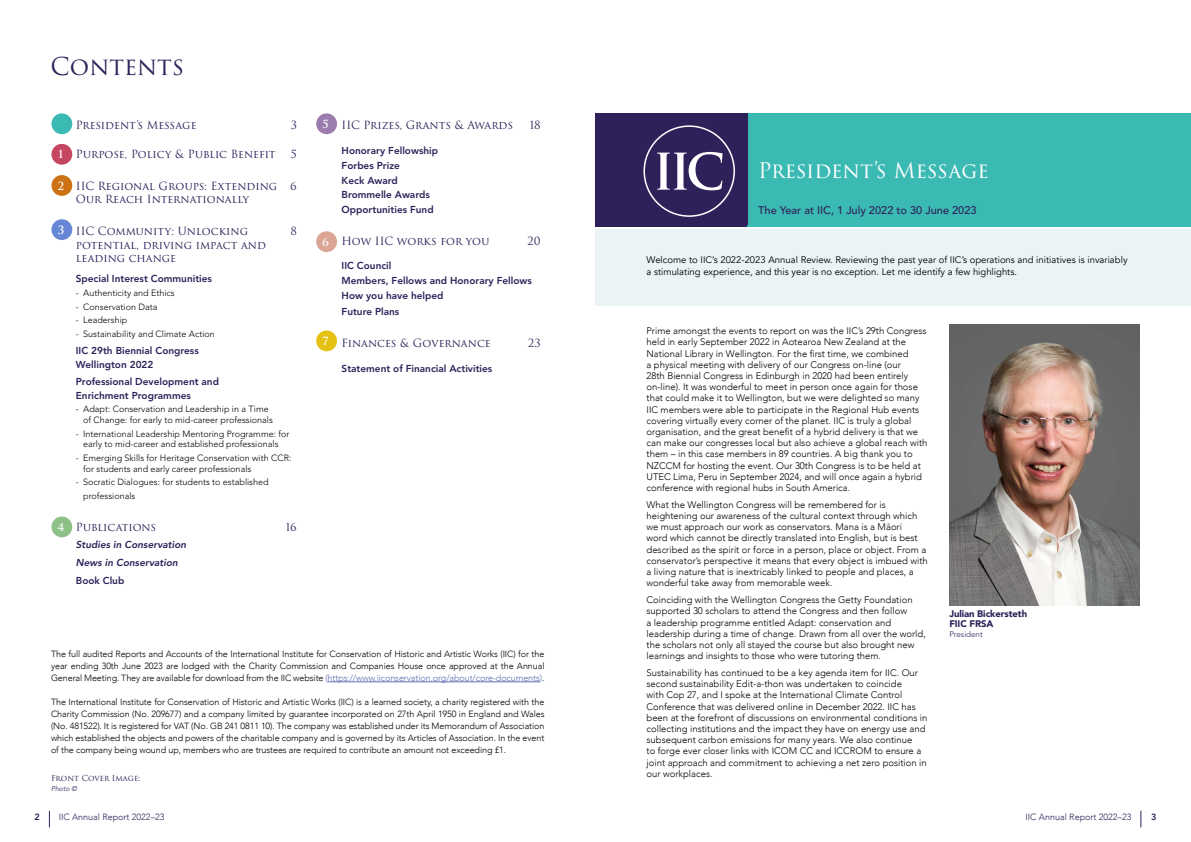
<style>
.page{position:relative;width:1191px;height:842px;background:#fff}
.page>*{position:absolute;margin:0;border:0;box-sizing:border-box;transform-origin:0 0}
.t1{font:24px "Trajan Pro 3";color:#2e2059}
.t2{font:21px "Trajan Pro 3";letter-spacing:-.005em;color:#fff}
.t3{font:11px/13.2px "Trajan Pro 3";color:#2e2059}
.t4{font:500 11px "Avenir LT Std";color:#2e2059}
.t5{font:600 11px "Trajan Pro 3";color:#fff}
.t6{font:800 10px/14.8px "Avenir LT Std";color:#2e2059}
.t7{font:italic 800 10px/17.7px "Avenir LT Std";color:#2e2059}
.t8{font:300 9.5px/11.2px "Avenir";color:#000}
.t9{font:9.5px/12px "Avenir";color:#000}
.t10{font:900 9.5px/10px "Avenir LT Std";letter-spacing:-.01em;color:#2e2059}
.t11{font:300 9px/12px "Avenir";letter-spacing:-.01em;color:#000;text-align:justify}
.t12{font:300 9px/10.8px "Avenir LT Std";color:#000}
.t13{font:300 9px "Avenir";color:#2e2059}
.t14{font:800 9px "Avenir";color:#2e2059}
.t15{font:8px "Trajan Pro 3";color:#2e2059}
.t16{font:300 8px "Avenir LT Std";color:#2e2059}
.t17{font:italic 300 7px "Avenir";color:#2e2059}
.s1{color:#5d6db1}
</style>
<div class="page">
<div style="left:595px;top:230px;width:596px;height:76px;background:#eaf4f4"></div>
<div style="left:51px;top:175px;width:21px;height:21px;background:#cd7214;border-radius:50%"></div>
<div style="left:51px;top:219px;width:21px;height:21px;background:#6686d6;border-radius:50%"></div>
<div style="left:51px;top:516px;width:21px;height:21px;background:#8ec188;border-radius:50%"></div>
<div style="left:316px;top:113px;width:21px;height:21px;background:#9a7dae;border-radius:50%"></div>
<div style="left:595px;top:113px;width:596px;height:114px;background:#3bb9b3"></div>
<div style="left:595px;top:113px;width:152px;height:114px;background:#2e2059"></div>
<svg style="left:643px;top:125px;width:92px;height:92px"></svg>
<div style="left:51px;top:113px;width:21px;height:21px;background:#3bb9b3;border-radius:50%"></div>
<div style="left:51px;top:144px;width:21px;height:21px;background:#c54660;border-radius:50%"></div>
<hr style="left:327px;top:682px;width:213px;height:1px;background:#5d6db1">
<div style="left:316px;top:330px;width:21px;height:21px;background:#e4c113;border-radius:50%"></div>
<div style="left:316px;top:231px;width:21px;height:21px;background:#dba493;border-radius:50%"></div>
<img style="left:949px;top:325px;width:191px;height:280px">
<svg style="left:1140px;top:811px;width:1px;height:16px"></svg>
<svg style="left:49px;top:811px;width:1px;height:16px"></svg>
<h1 class="t1" style="left:51px;top:50px;width:135px">Contents</h1>
<p class="t5" style="left:58px;top:146px;width:6px">1</p>
<p class="t5" style="left:58px;top:178px;width:8px">2</p>
<p class="t5" style="left:58px;top:222px;width:8px">3</p>
<p class="t5" style="left:57px;top:519px;width:8px">4</p>
<p class="t3" style="left:76px;top:119px;width:122px">President’s Message</p>
<p class="t3" style="left:291px;top:119px;width:8px">3</p>
<p class="t3" style="left:76px;top:148px;width:201px">Purpose, Policy &amp; Public Benefit</p>
<p class="t3" style="left:291px;top:148px;width:8px">5</p>
<p class="t3" style="left:76px;top:180px;width:223px">IIC Regional Groups: Extending 6<br>Our Reach Internationally</p>
<p class="t3" style="left:76px;top:225px;width:174px">IIC Community: Unlocking</p>
<p class="t3" style="left:290px;top:225px;width:8px">8</p>
<p class="t3" style="left:76px;top:238px;width:192px">potential, driving impact and leading change</p>
<p class="t6" style="left:76px;top:271px;width:138px">Special Interest Communities</p>
<p class="t12" style="left:76px;top:287px;width:100px">- Authenticity and Ethics</p>
<p class="t12" style="left:76px;top:301px;width:83px">- Conservation Data</p>
<p class="t12" style="left:76px;top:315px;width:53px">- Leadership</p>
<p class="t12" style="left:76px;top:328px;width:141px">- Sustainability and Climate Action</p>
<p class="t6" style="left:76px;top:344px;width:124px;line-height:13.2px">IIC 29th Biennial Congress<br>Wellington 2022</p>
<p class="t6" style="left:76px;top:375px;width:145px;line-height:13.2px">Professional Development and<br>Enrichment Programmes</p>
<p class="t12" style="left:83px;top:404px;width:191px;text-indent:-7px">- Adapt: Conservation and Leadership in a Time of Change: for early to mid-career professionals</p>
<p class="t12" style="left:76px;top:428px;width:215px;text-align:center">- International Leadership Mentoring Programme: for early to mid-career and established professionals</p>
<p class="t12" style="left:83px;top:453px;width:210px;text-indent:-7px">- Emerging Skills for Heritage Conservation with CCR: for students and early career professionals</p>
<p class="t12" style="left:83px;top:476px;width:187px;line-height:13.2px;text-indent:-7px">- Socratic Dialogues: for students to established professionals</p>
<p class="t3" style="left:76px;top:521px;width:82px">Publications</p>
<p class="t3" style="left:286px;top:521px;width:12px">16</p>
<p class="t7" style="left:76px;top:536px;width:112px">Studies in Conservation<br>News in Conservation</p>
<p class="t6" style="left:76px;top:573px;width:50px">Book Club</p>
<p class="t5" style="left:323px;top:116px;width:8px">5</p>
<p class="t5" style="left:322px;top:234px;width:9px">6</p>
<p class="t5" style="left:323px;top:333px;width:8px">7</p>
<p class="t3" style="left:341px;top:119px;width:173px">IIC Prizes, Grants &amp; Awards</p>
<p class="t3" style="left:530px;top:119px;width:12px">18</p>
<p class="t6" style="left:341px;top:143px;width:98px">Honorary Fellowship<br>Forbes Prize<br>Keck Award<br>Brommelle Awards<br>Opportunities Fund</p>
<p class="t3" style="left:341px;top:235px;width:149px">How IIC works for you</p>
<p class="t3" style="left:527px;top:235px;width:15px">20</p>
<p class="t6" style="left:341px;top:258px;width:192px">IIC Council<br>Members, Fellows and Honorary Fellows<br>How you have helped</p>
<p class="t6" style="left:341px;top:304px;width:59px">Future Plans</p>
<p class="t3" style="left:341px;top:337px;width:151px">Finances &amp; Governance</p>
<p class="t3" style="left:528px;top:337px;width:14px">23</p>
<p class="t6" style="left:341px;top:361px;width:152px">Statement of Financial Activities</p>
<p class="t11" style="left:51px;top:648px;width:495px">The full audited Reports and Accounts of the International Institute for Conservation of Historic and Artistic Works (IIC) for the year ending 30th June 2023 are lodged with the Charity Commission and Companies House once approved at the Annual General Meeting. They are available for download from the IIC website <span class="s1">(https://www.iiconservation.org/about/core-documents)</span>.</p>
<p class="t11" style="left:51px;top:696px;width:495px">The International Institute for Conservation of Historic and Artistic Works (IIC) is a learned society, a charity registered with the Charity Commission (No. 209677) and a company limited by guarantee incorporated on 27th April 1950 in England and Wales (No. 481522). It is registered for VAT (No. GB 241 0811 10). The company was established under its Memorandum of Association which established the objects and powers of the charitable company and is governed by its Articles of Association. In the event of the company being wound up, members who are trustees are required to contribute an amount not exceeding £1.</p>
<p class="t15" style="left:51px;top:772px;width:91px">Front Cover Image:</p>
<p class="t17" style="left:51px;top:784px;width:27px">Photo ©</p>
<h2 class="t2" style="left:758px;top:156px;width:232px">President’s Message</h2>
<p class="t4" style="left:758px;top:204px;width:220px">The Year at IIC, 1 July 2022 to 30 June 2023</p>
<p class="t9" style="left:646px;top:254px;width:482px">Welcome to IIC’s 2022-2023 Annual Review. Reviewing the past year of IIC’s operations and initiatives is invariably a stimulating experience, and this year is no exception. Let me identify a few highlights.</p>
<p class="t8" style="left:646px;top:325px;width:282px">Prime amongst the events to report on was the IIC’s 29th Congress held in early September 2022 in Aotearoa New Zealand at the National Library in Wellington. For the first time, we combined<br>a physical meeting with delivery of our Congress on-line (our<br>28th Biennial Congress in Edinburgh in 2020 had been entirely on-line). It was wonderful to meet in person once again for those that could make it to Wellington, but we were delighted so many IIC members were able to participate in the Regional Hub events covering virtually every corner of the planet. IIC is truly a global organisation, and the great benefit of a hybrid delivery is that we can make our congresses local but also achieve a global reach with them – in this case members in 89 countries. A big thank you to NZCCM for hosting the event. Our 30th Congress is to be held at UTEC Lima, Peru in September 2024, and will once again a hybrid conference with regional hubs in South America.</p>
<p class="t8" style="left:646px;top:499px;width:283px">What the Wellington Congress will be remembered for is heightening our awareness of the cultural context through which we must approach our work as conservators. Mana is a Māori<br>word which cannot be directly translated into English, but is best described as the spirit or force in a person, place or object. From a conservator’s perspective it means that every object is imbued with a living nature that is inextricably linked to people and places, a wonderful take away from memorable week.</p>
<p class="t8" style="left:646px;top:594px;width:281px">Coinciding with the Wellington Congress the Getty Foundation supported 30 scholars to attend the Congress and then follow<br>a leadership programme entitled Adapt: conservation and leadership during a time of change. Drawn from all over the world, the scholars not only all stayed the course but also brought new learnings and insights to those who were tutoring them.</p>
<p class="t8" style="left:646px;top:667px;width:282px">Sustainability has continued to be a key agenda item for IIC. Our second sustainability Edit-a-thon was undertaken to coincide<br>with Cop 27, and I spoke at the International Climate Control Conference that was delivered online in December 2022. IIC has been at the forefront of discussions on environmental conditions in collecting institutions and the impact they have on energy use and subsequent carbon emissions for many years. We also continue<br>to forge ever closer links with ICOM CC and ICCROM to ensure a joint approach and commitment to achieving a net zero position in our workplaces.</p>
<p class="t10" style="left:949px;top:609px;width:79px">Julian Bickersteth<br>FIIC FRSA</p>
<p class="t16" style="left:949px;top:630px;width:35px">President</p>
<p class="t14" style="left:34px;top:810px;width:7px">2</p>
<p class="t13" style="left:59px;top:811px;width:107px">IIC Annual Report 2022–23</p>
<p class="t13" style="left:1025px;top:811px;width:107px">IIC Annual Report 2022–23</p>
<p class="t14" style="left:1151px;top:810px;width:7px">3</p>
</div>
